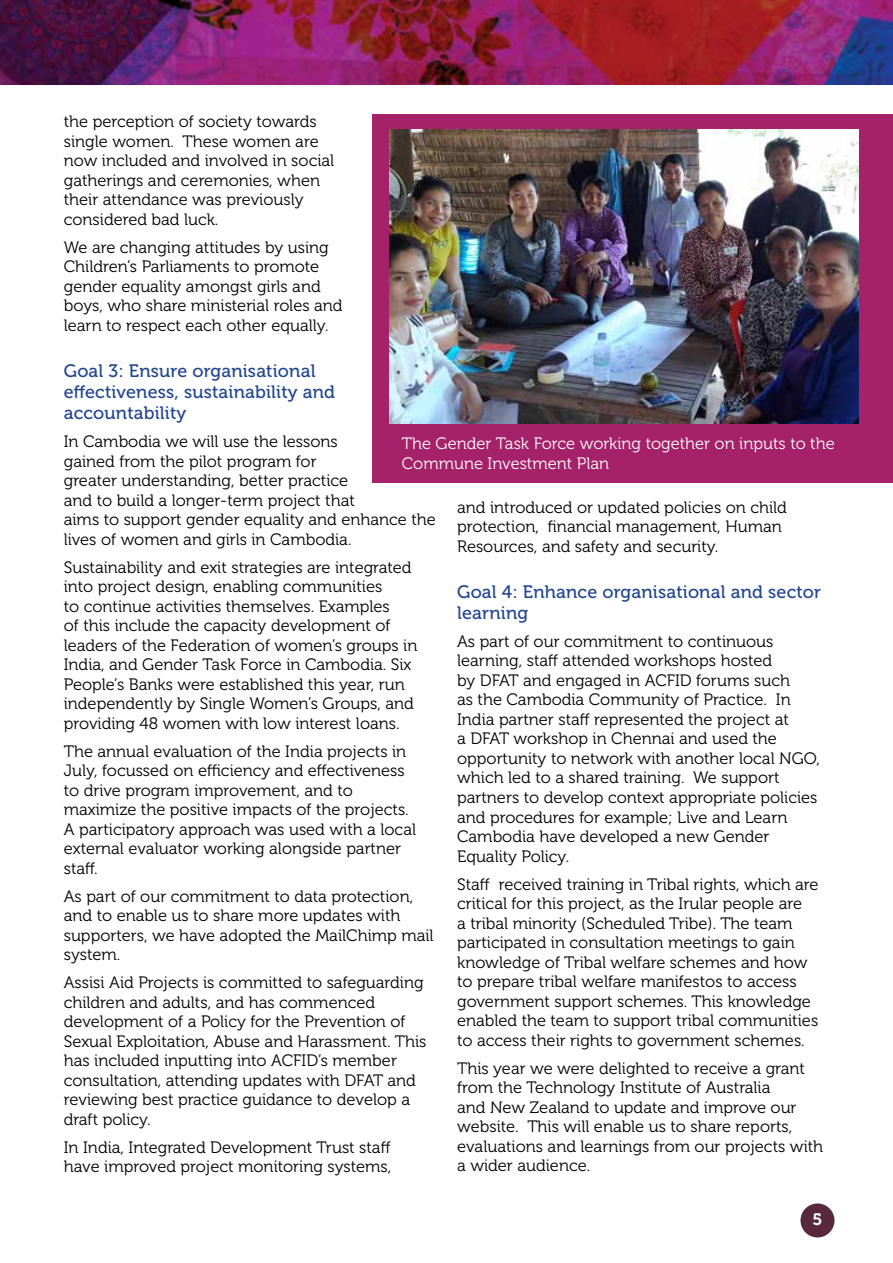
<style>
.page{position:relative;width:893px;height:1263px;background:#fff}
.page>*{position:absolute;margin:0;border:0;box-sizing:border-box;transform-origin:0 0}
.t1{font:18px/21px "Museo 500";letter-spacing:.01em;color:#21468f}
.t2{font:16.5px/19.5px "Museo 300";color:#000}
.t3{font:16.5px/19.5px "Museo 300";color:#fff}
.t4{font:16.5px "Museo 700";color:#fff}
</style>
<div class="page">
<div style="left:800px;top:1203px;width:34px;height:34px;background:#58293d;border-radius:50%"></div>
<img style="left:0;top:0;width:893px;height:85px">
<div style="left:372px;top:115px;width:521px;height:368px;background:#a52169"></div>
<img style="left:389px;top:129px;width:470px;height:295px">
<p class="t2" style="left:64px;top:112px;width:272px">the perception of society towards single women. These women are now included and involved in social gatherings and ceremonies, when their attendance was previously considered bad luck.</p>
<p class="t2" style="left:64px;top:238px;width:280px">We are changing attitudes by using Children’s Parliaments to promote gender equality amongst girls and boys, who share ministerial roles and learn to respect each other equally.</p>
<p class="t1" style="left:64px;top:361px;width:273px">Goal 3: Ensure organisational effectiveness, sustainability and accountability</p>
<p class="t2" style="left:64px;top:432px;width:374px">In Cambodia we will use the lessons<br>gained from the pilot program for<br>greater understanding, better practice<br>and to build a longer-term project that<br>aims to support gender equality and enhance the lives of women and girls in Cambodia.</p>
<p class="t2" style="left:64px;top:558px;width:355px">Sustainability and exit strategies are integrated into project design, enabling communities<br>to continue activities themselves. Examples<br>of this include the capacity development of leaders of the Federation of women’s groups in India, and Gender Task Force in Cambodia. Six People’s Banks were established this year, run independently by Single Women’s Groups, and providing 48 women with low interest loans.</p>
<p class="t2" style="left:64px;top:742px;width:354px">The annual evaluation of the India projects in July, focussed on efficiency and effectiveness to drive program improvement, and to maximize the positive impacts of the projects.<br>A participatory approach was used with a local external evaluator working alongside partner staff.</p>
<p class="t2" style="left:64px;top:887px;width:371px">As part of our commitment to data protection, and to enable us to share more updates with supporters, we have adopted the MailChimp mail system.</p>
<p class="t2" style="left:64px;top:973px;width:364px">Assisi Aid Projects is committed to safeguarding children and adults, and has commenced development of a Policy for the Prevention of Sexual Exploitation, Abuse and Harassment. This has included inputting into ACFID’s member consultation, attending updates with DFAT and reviewing best practice guidance to develop a draft policy.</p>
<p class="t2" style="left:64px;top:1138px;width:329px">In India, Integrated Development Trust staff have improved project monitoring systems,</p>
<p class="t3" style="left:402px;top:434px;width:434px">The Gender Task Force working together on inputs to the<br>Commune Investment Plan</p>
<p class="t2" style="left:457px;top:497px;width:331px">and introduced or updated policies on child protection, financial management, Human<br>Resources, and safety and security.</p>
<p class="t1" style="left:457px;top:581px;width:365px">Goal 4: Enhance organisational and sector learning</p>
<p class="t2" style="left:457px;top:632px;width:365px">As part of our commitment to continuous learning, staff attended workshops hosted<br>by DFAT and engaged in ACFID forums such<br>as the Cambodia Community of Practice. In India partner staff represented the project at<br>a DFAT workshop in Chennai and used the opportunity to network with another local NGO, which led to a shared training. We support partners to develop context appropriate policies and procedures for example; Live and Learn Cambodia have developed a new Gender Equality Policy.</p>
<p class="t2" style="left:457px;top:874px;width:363px">Staff received training in Tribal rights, which are critical for this project, as the Irular people are<br>a tribal minority (Scheduled Tribe). The team participated in consultation meetings to gain knowledge of Tribal welfare schemes and how to prepare tribal welfare manifestos to access government support schemes. This knowledge enabled the team to support tribal communities to access their rights to government schemes.</p>
<p class="t2" style="left:457px;top:1058px;width:368px">This year we were delighted to receive a grant from the Technology Institute of Australia<br>and New Zealand to update and improve our website. This will enable us to share reports, evaluations and learnings from our projects with a wider audience.</p>
<p class="t4" style="left:813px;top:1210px;width:11px">5</p>
</div>
